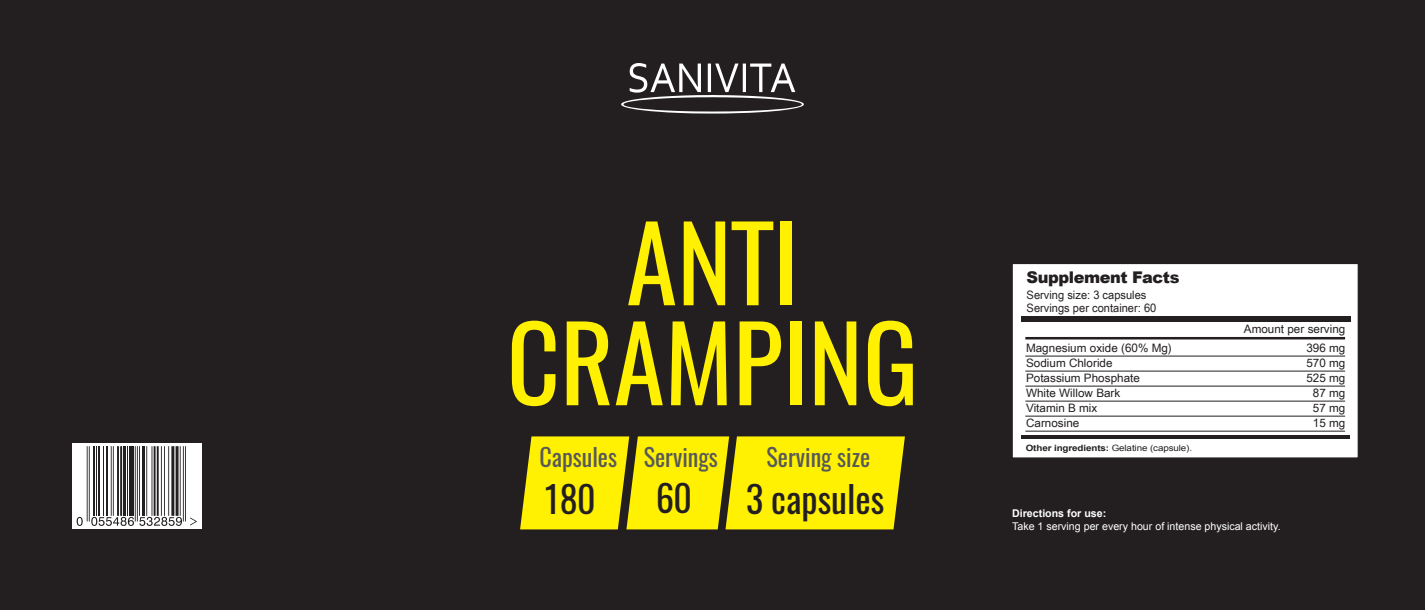
<style>
.page{position:relative;width:1425px;height:610px;background:#fff}
.page>*{position:absolute;margin:0;border:0;box-sizing:border-box;transform-origin:0 0}
.t1{font:103.5px/100px "Oswald";color:#fff101;text-align:center}
.t2{font:36.25px "Oswald";color:#231f20}
.t3{font:24.25px "Oswald";color:#57585a}
.t4{font:900 16px "Arial";letter-spacing:-.025em;color:#231f20}
.t5{font:11.5px/15px "Arial Narrow";color:#231f20;scale:1.23 1}
.t6{font:11.5px/13px "Arial Narrow";color:#231f20;scale:1.17 1}
.t7{font:10.75px "Arial";color:#fff}
.t8{font:700 10.75px "Arial";color:#fff}
.t9{font:8.75px "Arial";letter-spacing:-.01em;color:#231f20;scale:1.13 1}
.s1{font-weight:700}
</style>
<div class="page">
<div style="left:0;top:0;width:1424px;height:609px;background:#231f20"></div>
<svg style="left:621px;top:63px;width:183px;height:50px"></svg>
<svg style="left:520px;top:436px;width:385px;height:93px;background:#eee003"></svg>
<div style="left:1011px;top:263px;width:347px;height:195px;background:#fff;border:1px solid #231f20"></div>
<div style="left:1021px;top:316px;width:329px;height:5px;background:#231f20"></div>
<hr style="left:1021px;top:435px;width:328px;height:3px;background:#231f20">
<hr style="left:1025px;top:337px;width:320px;height:2px;background:#231f20">
<hr style="left:1025px;top:355px;width:320px;height:1px;background:#231f20">
<hr style="left:1025px;top:370px;width:320px;height:1px;background:#231f20">
<hr style="left:1025px;top:385px;width:320px;height:1px;background:#231f20">
<hr style="left:1025px;top:400px;width:320px;height:1px;background:#231f20">
<hr style="left:1025px;top:415px;width:320px;height:1px;background:#231f20">
<hr style="left:1025px;top:430px;width:320px;height:1px;background:#231f20">
<svg style="left:72px;top:443px;width:130px;height:86px;background:#eee"></svg>
<hr style="left:87px;top:446px;width:1px;height:75px;background:#231f20">
<hr style="left:89px;top:446px;width:1px;height:75px;background:#231f20">
<hr style="left:93px;top:446px;width:2px;height:69px;background:#231f20">
<hr style="left:96px;top:446px;width:1px;height:69px;background:#231f20">
<hr style="left:98px;top:446px;width:2px;height:69px;background:#231f20">
<hr style="left:103px;top:446px;width:1px;height:69px;background:#231f20">
<hr style="left:106px;top:446px;width:1px;height:69px;background:#231f20">
<hr style="left:111px;top:446px;width:1px;height:69px;background:#231f20">
<hr style="left:113px;top:446px;width:1px;height:69px;background:#231f20">
<hr style="left:117px;top:446px;width:2px;height:69px;background:#231f20">
<hr style="left:120px;top:446px;width:2px;height:69px;background:#231f20">
<hr style="left:123px;top:446px;width:3px;height:69px;background:#231f20">
<hr style="left:127px;top:446px;width:1px;height:69px;background:#231f20">
<hr style="left:130px;top:446px;width:4px;height:69px;background:#231f20">
<hr style="left:139px;top:446px;width:1px;height:69px;background:#231f20">
<hr style="left:135px;top:446px;width:1px;height:75px;background:#231f20">
<hr style="left:137px;top:446px;width:1px;height:75px;background:#231f20">
<hr style="left:142px;top:446px;width:3px;height:69px;background:#231f20">
<hr style="left:146px;top:446px;width:1px;height:69px;background:#231f20">
<hr style="left:151px;top:446px;width:1px;height:69px;background:#231f20">
<hr style="left:154px;top:446px;width:2px;height:69px;background:#231f20">
<hr style="left:157px;top:446px;width:2px;height:69px;background:#231f20">
<hr style="left:161px;top:446px;width:1px;height:69px;background:#231f20">
<hr style="left:164px;top:446px;width:1px;height:69px;background:#231f20">
<hr style="left:168px;top:446px;width:1px;height:69px;background:#231f20">
<hr style="left:171px;top:446px;width:3px;height:69px;background:#231f20">
<hr style="left:176px;top:446px;width:2px;height:69px;background:#231f20">
<hr style="left:180px;top:446px;width:1px;height:69px;background:#231f20">
<hr style="left:183px;top:446px;width:1px;height:75px;background:#231f20">
<hr style="left:185px;top:446px;width:1px;height:75px;background:#231f20">
<svg style="left:77px;top:516px;width:6px;height:9px"></svg>
<svg style="left:91px;top:516px;width:91px;height:9px"></svg>
<svg style="left:190px;top:517px;width:7px;height:8px"></svg>
<h1 class="t1" style="left:507px;top:213px;width:413px">ANTI<br>CRAMPING</h1>
<h3 class="t3" style="left:539px;top:440px;width:180px">Capsules Servings</h3>
<h3 class="t3" style="left:766px;top:440px;width:105px">Serving size</h3>
<h2 class="t2" style="left:543px;top:473px;width:53px">180</h2>
<h2 class="t2" style="left:656px;top:473px;width:37px">60</h2>
<h2 class="t2" style="left:746px;top:473px;width:140px">3 capsules</h2>
<h3 class="t4" style="left:1026px;top:265px;width:154px">Supplement Facts</h3>
<p class="t6" style="left:1026px;top:288px;width:112px">Serving size: 3 capsules<br>Servings per container: 60</p>
<p class="t5" style="left:1243px;top:320px;width:84px">Amount per serving</p>
<p class="t5" style="left:1026px;top:340px;width:120px">Magnesium oxide (60% Mg)<br>Sodium Chloride<br>Potassium Phosphate<br>White Willow Bark<br>Vitamin B mix<br>Carnosine</p>
<p class="t5" style="left:1306px;top:340px;width:33px;text-align:center">396 mg<br>570 mg<br>525 mg<br>87 mg<br>57 mg<br>15 mg</p>
<p class="t9" style="left:1025px;top:442px;width:149px"><span class="s1">Other ingredients:</span> Gelatine (capsule).</p>
<p class="t8" style="left:1012px;top:506px;width:96px">Directions for use:</p>
<p class="t7" style="left:1012px;top:519px;width:270px">Take 1 serving per every hour of intense physical activity.</p>
</div>
